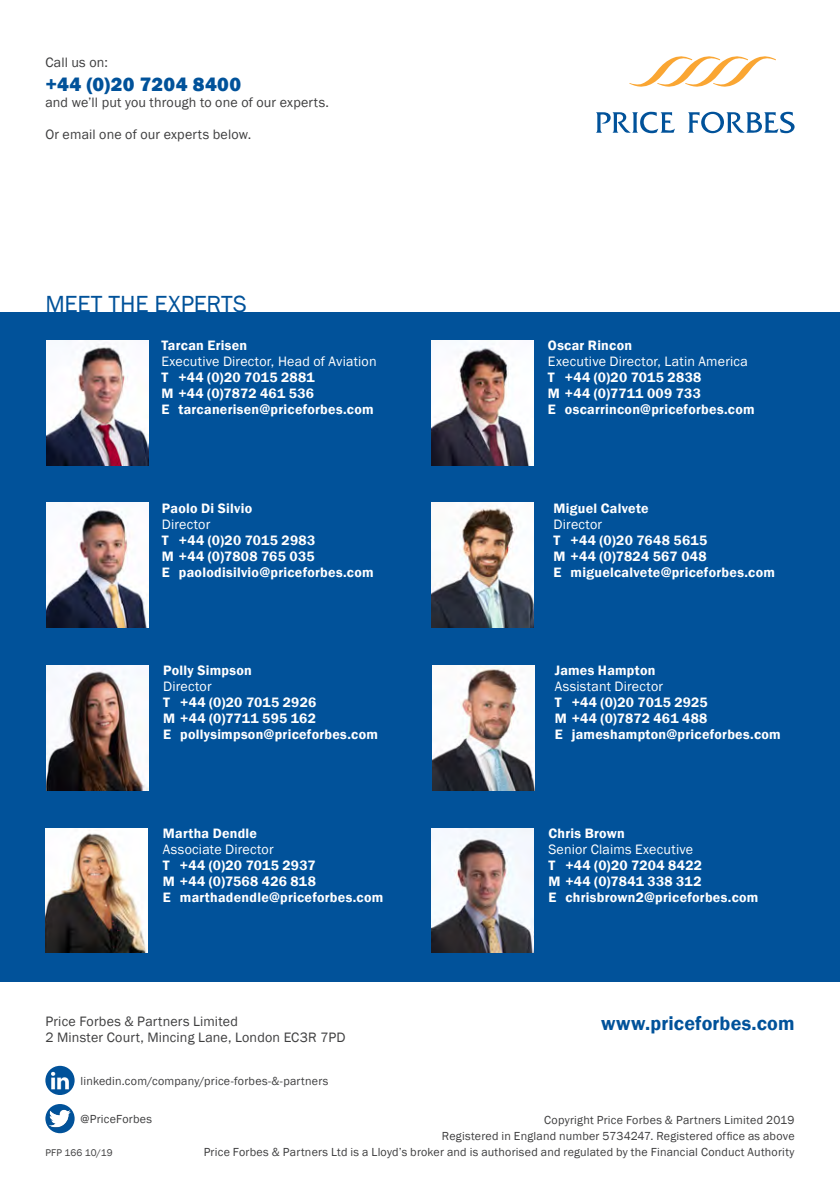
<style>
.page{position:relative;width:840px;height:1191px;background:#fff}
.page>*{position:absolute;margin:0;border:0;box-sizing:border-box;transform-origin:0 0}
.t1{font:24px "Franklin Gothic";letter-spacing:-.005em;color:#01529a}
.t2{font:600 20px "Franklin Gothic";letter-spacing:.01em;color:#01529a}
.t3{font:800 20px "Franklin Gothic";letter-spacing:.02em;color:#01529a}
.Meet_the_experts_Dem{font:600 14px "Franklin Gothic";letter-spacing:.02em;color:#fff}
.t4{font:14px/16px "Franklin Gothic";letter-spacing:.01em;color:#3e3e3f}
.Meet_the_experts_Boo{font:14px "Franklin Gothic";letter-spacing:.015em;color:#fff}
.t5{font:12px/16px "Franklin Gothic";letter-spacing:.02em;color:#3e3e3f;text-align:right}
.t6{font:10px "Franklin Gothic";letter-spacing:.015em;color:#3e3e3f}
</style>
<div class="page">
<div style="left:0;top:312px;width:839px;height:669px;background:#01529a"></div>
<svg style="left:596px;top:112px;width:78px;height:21px"></svg>
<svg style="left:688px;top:112px;width:106px;height:21px"></svg>
<svg style="left:629px;top:56px;width:146px;height:31px"></svg>
<svg style="left:45px;top:1104px;width:30px;height:29px"></svg>
<img style="left:48px;top:1109px;width:23px;height:18px">
<svg style="left:45px;top:1065px;width:30px;height:30px"></svg>
<img style="left:51px;top:1071px;width:18px;height:18px">
<img style="left:46px;top:340px;width:102px;height:125px">
<img style="left:431px;top:340px;width:102px;height:125px">
<img style="left:46px;top:665px;width:102px;height:125px">
<img style="left:46px;top:828px;width:102px;height:125px">
<img style="left:431px;top:828px;width:102px;height:125px">
<img style="left:432px;top:665px;width:102px;height:125px">
<img style="left:46px;top:503px;width:102px;height:124px">
<img style="left:431px;top:503px;width:102px;height:124px">
<p class="t4" style="left:45px;top:54px;width:64px">Call us on:</p>
<h2 class="t3" style="left:45px;top:71px;width:197px">+44 (0)20 7204 8400</h2>
<p class="t4" style="left:45px;top:94px;width:285px">and we’ll put you through to one of our experts.</p>
<p class="t4" style="left:45px;top:126px;width:207px">Or email one of our experts below.</p>
<h1 class="t1" style="left:45px;top:289px;width:203px">MEET THE EXPERTS</h1>
<p class="Meet_the_experts_Dem" style="left:161px;top:337px;width:87px">Tarcan Erisen</p>
<p class="Meet_the_experts_Boo" style="left:161px;top:353px;width:217px">Executive Director, Head of Aviation</p>
<p class="Meet_the_experts_Dem" style="left:161px;top:369px;width:155px">T +44 (0)20 7015 2881</p>
<p class="Meet_the_experts_Dem" style="left:161px;top:385px;width:154px">M +44 (0)7872 461 536</p>
<p class="Meet_the_experts_Dem" style="left:161px;top:401px;width:214px">E tarcanerisen@priceforbes.com</p>
<p class="Meet_the_experts_Dem" style="left:162px;top:499px;width:92px">Paolo Di Silvio</p>
<p class="Meet_the_experts_Boo" style="left:162px;top:515px;width:50px">Director</p>
<p class="Meet_the_experts_Dem" style="left:162px;top:531px;width:155px">T +44 (0)20 7015 2983</p>
<p class="Meet_the_experts_Dem" style="left:162px;top:547px;width:154px">M +44 (0)7808 765 035</p>
<p class="Meet_the_experts_Dem" style="left:162px;top:563px;width:213px">E paolodisilvio@priceforbes.com</p>
<p class="Meet_the_experts_Dem" style="left:163px;top:662px;width:90px">Polly Simpson</p>
<p class="Meet_the_experts_Boo" style="left:163px;top:678px;width:50px">Director</p>
<p class="Meet_the_experts_Dem" style="left:163px;top:694px;width:154px">T +44 (0)20 7015 2926</p>
<p class="Meet_the_experts_Dem" style="left:163px;top:710px;width:154px">M +44 (0)7711 595 162</p>
<p class="Meet_the_experts_Dem" style="left:163px;top:726px;width:216px">E pollysimpson@priceforbes.com</p>
<p class="Meet_the_experts_Dem" style="left:163px;top:824px;width:96px">Martha Dendle</p>
<p class="Meet_the_experts_Boo" style="left:163px;top:840px;width:112px">Associate Director</p>
<p class="Meet_the_experts_Dem" style="left:163px;top:856px;width:154px">T +44 (0)20 7015 2937</p>
<p class="Meet_the_experts_Dem" style="left:163px;top:872px;width:154px">M +44 (0)7568 426 818</p>
<p class="Meet_the_experts_Dem" style="left:163px;top:888px;width:222px">E marthadendle@priceforbes.com</p>
<p class="Meet_the_experts_Dem" style="left:547px;top:337px;width:86px">Oscar Rincon</p>
<p class="Meet_the_experts_Boo" style="left:547px;top:353px;width:201px">Executive Director, Latin America</p>
<p class="Meet_the_experts_Dem" style="left:547px;top:369px;width:155px">T +44 (0)20 7015 2838</p>
<p class="Meet_the_experts_Dem" style="left:547px;top:385px;width:154px">M +44 (0)7711 009 733</p>
<p class="Meet_the_experts_Dem" style="left:547px;top:401px;width:208px">E oscarrincon@priceforbes.com</p>
<p class="Meet_the_experts_Dem" style="left:553px;top:499px;width:97px">Miguel Calvete</p>
<p class="Meet_the_experts_Boo" style="left:553px;top:515px;width:50px">Director</p>
<p class="Meet_the_experts_Dem" style="left:553px;top:531px;width:155px">T +44 (0)20 7648 5615</p>
<p class="Meet_the_experts_Dem" style="left:553px;top:547px;width:154px">M +44 (0)7824 567 048</p>
<p class="Meet_the_experts_Dem" style="left:553px;top:563px;width:223px">E miguelcalvete@priceforbes.com</p>
<p class="Meet_the_experts_Dem" style="left:554px;top:662px;width:102px">James Hampton</p>
<p class="Meet_the_experts_Boo" style="left:554px;top:678px;width:110px">Assistant Director</p>
<p class="Meet_the_experts_Dem" style="left:554px;top:694px;width:154px">T +44 (0)20 7015 2925</p>
<p class="Meet_the_experts_Dem" style="left:554px;top:710px;width:154px">M +44 (0)7872 461 488</p>
<p class="Meet_the_experts_Dem" style="left:554px;top:726px;width:227px">E jameshampton@priceforbes.com</p>
<p class="Meet_the_experts_Dem" style="left:548px;top:824px;width:78px">Chris Brown</p>
<p class="Meet_the_experts_Boo" style="left:548px;top:840px;width:146px">Senior Claims Executive</p>
<p class="Meet_the_experts_Dem" style="left:548px;top:856px;width:155px">T +44 (0)20 7204 8422</p>
<p class="Meet_the_experts_Dem" style="left:548px;top:872px;width:155px">M +44 (0)7841 338 312</p>
<p class="Meet_the_experts_Dem" style="left:548px;top:888px;width:211px">E chrisbrown2@priceforbes.com</p>
<p class="t4" style="left:45px;top:1013px;width:301px">Price Forbes &amp; Partners Limited<br>2 Minster Court, Mincing Lane, London EC3R 7PD</p>
<h2 class="t2" style="left:600px;top:1011px;width:195px">www.priceforbes.com</h2>
<p class="t5" style="left:81px;top:1072px;width:249px">linkedin.com/company/price-forbes-&amp;-partners</p>
<p class="t5" style="left:81px;top:1111px;width:73px">@PriceForbes</p>
<p class="t5" style="left:441px;top:1112px;width:354px">Copyright Price Forbes &amp; Partners Limited 2019<br>Registered in England number 5734247. Registered office as above</p>
<p class="t6" style="left:45px;top:1146px;width:69px">PFP 166 10/19</p>
<p class="t5" style="left:203px;top:1144px;width:592px">Price Forbes &amp; Partners Ltd is a Lloyd’s broker and is authorised and regulated by the Financial Conduct Authority</p>
</div>
